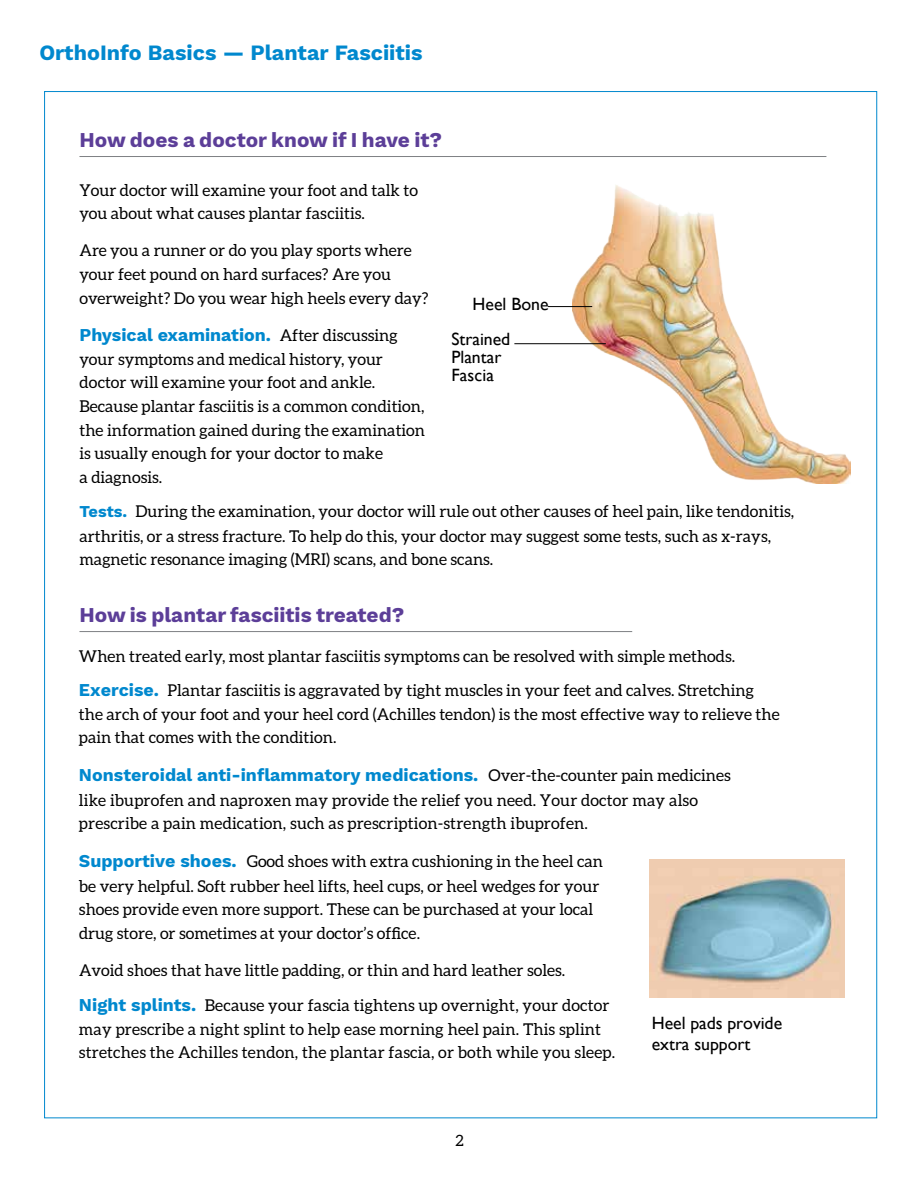
<style>
.page{position:relative;width:918px;height:1188px;background:#fff}
.page>*{position:absolute;margin:0;border:0;box-sizing:border-box;transform-origin:0 0}
.t1{font:700 21.45px "Work Sans";color:#0088ce}
.t2{font:700 20.7px "Work Sans";color:#5c3e98}
.t3{font:700 17.85px "Work Sans";color:#0088ce}
.t4{font:17.85px/21px "Gill Sans";color:#000}
.t5{font:16.35px/23.7px "Aleo";color:#000}
.t6{font:15.6px "Aleo";color:#000}
.s1{font-family:"Aleo";font-weight:400;font-size:16.35px;color:#000}
.s2{font-family:"Work Sans";font-weight:700;color:#0088ce}
.s3{font-family:"Work Sans";font-weight:700;font-size:17.85px;color:#0088ce}
.s4{font-style:inherit}
</style>
<div class="page">
<hr style="left:79px;top:631px;width:553px;height:1px;background:#7e8083">
<hr style="left:79px;top:156px;width:747px;height:1px;background:#7e8083">
<img style="left:650px;top:860px;width:194px;height:137px">
<img style="left:573px;top:185px;width:277px;height:299px">
<hr style="left:548px;top:306px;width:44px;height:1px;background:#000">
<hr style="left:514px;top:343px;width:92px;height:1px;background:#000">
<h1 class="t1" style="left:39px;top:40px;width:385px">OrthoInfo Basics — Plantar Fasciitis</h1>
<p class="t2" style="left:79px;top:128px;width:364px">How does a doctor know if I have it?</p>
<p class="t5" style="left:79px;top:178px;width:340px">Your doctor will examine your foot and talk to you about what causes plantar fasciitis.</p>
<p class="t5" style="left:79px;top:239px;width:350px">Are you a runner or do you play sports where your feet pound on hard surfaces? Are you overweight? Do you wear high heels every day?</p>
<p class="t3" style="left:79px;top:324px;width:320px">Physical examination. <span class="s1">After discussing</span></p>
<p class="t5" style="left:79px;top:347px;width:347px">your symptoms and medical history, your doctor will examine your foot and ankle.<br>Because plantar fasciitis is a common condition, the information gained during the examination is usually enough for your doctor to make<br>a diagnosis.</p>
<p class="t5" style="left:79px;top:500px;width:716px"><span class="s2">Tests.</span> During the examination, your doctor will rule out other causes of heel pain, like tendonitis, arthritis, or a stress fracture. To help do this, your doctor may suggest some tests, such as x-rays, magnetic resonance imaging (MRI) scans, and bone scans.</p>
<p class="t4" style="left:451px;top:288px;width:99px;line-height:34.3px;text-indent:21px">Heel Bone<br>Strained</p>
<p class="t4" style="left:451px;top:348px;width:52px;line-height:18.1px">Plantar<br>Fascia</p>
<p class="t2" style="left:79px;top:603px;width:326px">How is plantar fasciitis treated?</p>
<p class="t5" style="left:79px;top:639px;width:677px;line-height:33.9px">When treated early, most plantar fasciitis symptoms can be resolved with simple methods.<br><span class="s3">Exercise.</span> Plantar fasciitis is aggravated by tight muscles in your feet and calves. Stretching</p>
<p class="t5" style="left:79px;top:703px;width:702px;line-height:23px">the arch of your foot and your heel cord (Achilles tendon) is the most effective way to relieve the pain that comes with the condition.</p>
<p class="t3" style="left:79px;top:765px;width:653px">Nonsteroidal anti-in<span class="s4">f</span>lammatory medications. <span class="s1">Over-the-counter pain medicines</span></p>
<p class="t5" style="left:79px;top:788px;width:620px;line-height:23.1px">like ibuprofen and naproxen may provide the relief you need. Your doctor may also prescribe a pain medication, such as prescription-strength ibuprofen.</p>
<p class="t5" style="left:79px;top:849px;width:526px;line-height:24.9px"><span class="s3">Supportive shoes.</span> Good shoes with extra cushioning in the heel can be very helpful. Soft rubber heel lifts, heel cups, or heel wedges for your</p>
<p class="t5" style="left:79px;top:898px;width:516px;line-height:23.1px">shoes provide even more support. These can be purchased at your local drug store, or sometimes at your doctor’s office.</p>
<p class="t5" style="left:79px;top:952px;width:532px;line-height:35.1px">Avoid shoes that have little padding, or thin and hard leather soles.<br><span class="s3">Night splints.</span> Because your fascia tightens up overnight, your doctor</p>
<p class="t5" style="left:79px;top:1018px;width:538px;line-height:23px">may prescribe a night splint to help ease morning heel pain. This splint stretches the Achilles tendon, the plantar fascia, or both while you sleep.</p>
<p class="t4" style="left:652px;top:1012px;width:132px">Heel pads provide extra support</p>
<p class="t6" style="left:455px;top:1132px;width:10px">2</p>
</div>
